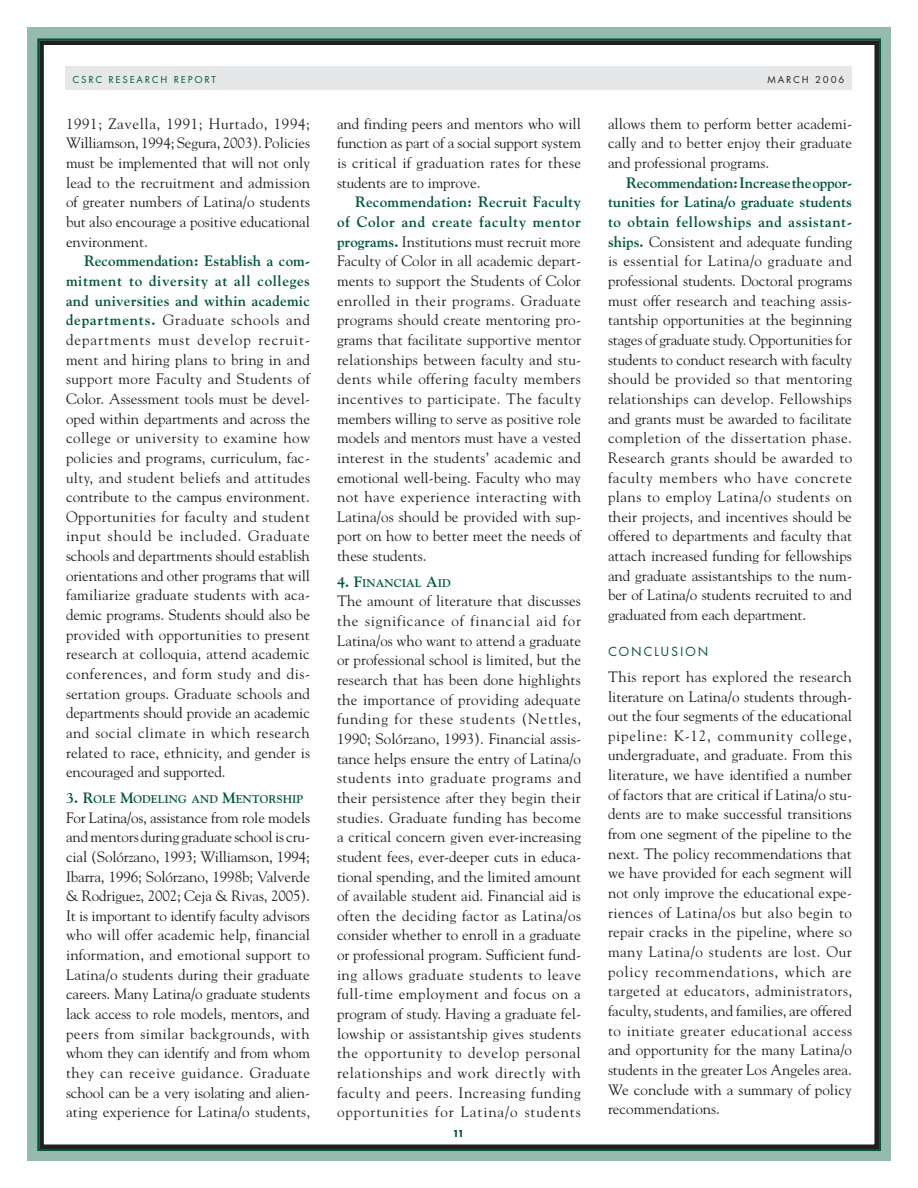
<style>
.page{position:relative;width:918px;height:1188px;background:#fff}
.page>*{position:absolute;margin:0;border:0;box-sizing:border-box;transform-origin:0 0}
._01body_no_ind{font:15px/19.6px "Goudy";letter-spacing:.005em;color:#231f20;text-align:justify}
._01body{font:15px/19.6px "Goudy";color:#231f20;text-align:justify}
._02sub1{font:13.8px "Futura T";letter-spacing:.125em;color:#005838}
._02sub2{font:700 11.1px "Goudy";color:#005838}
.t1{font:10.5px "Futura T";letter-spacing:.175em;color:#005838}
.t2{font:10.5px "Futura T";letter-spacing:.17em;color:#231f20}
.t3{font:700 10.5px "Futura T";color:#005838}
.s1{font-weight:700;color:#005838}
.s2{font-size:14.85px}
</style>
<div class="page">
<div style="left:65px;top:66px;width:787px;height:24px;background:#e6e7e9"></div>
<div style="left:27px;top:27px;width:864px;height:1134px;border:12px solid #95bbaf"></div>
<div style="left:39px;top:40px;width:840px;height:1109px;border:4px solid #231f20"></div>
<p class="t1" style="left:73px;top:74px;width:44px">CSRCRESEAR</p>
<p class="t1" style="left:152px;top:74px;width:50px">CH RE PORT</p>
<p class="t2" style="left:767px;top:74px;width:79px">M ARC H 2006</p>
<p class="_01body_no_ind" style="left:66px;top:113px;width:246px">1991; Zavella, 1991; Hurtado, 1994; Williamson, 1994; Segura, 2003). Policies must be implemented that will not only lead to the recruitment and admission of greater numbers of Latina/o students but also encourage a positive educational environment.</p>
<p class="_01body" style="left:66px;top:251px;width:246px;text-indent:18px"><span class="s1">Recommendation: Establish a com&shy;mitment to diversity at all colleges and universities and within academic departments.</span> Graduate schools and departments must develop recruit&shy;ment and hiring plans to bring in and support more Faculty and Students of Color. Assessment tools must be devel&shy;oped within departments and across the college or university to examine how policies and programs, curriculum, fac&shy;ulty, and student beliefs and attitudes contribute to the campus environment.<br>Opportunities for faculty and student input should be included. Graduate schools and departments should establish orientations and other programs that will familiarize graduate students with aca&shy;demic programs. Students should also be provided with opportunities to present research at colloquia, attend academic conferences, and form study and dis&shy;sertation groups. Graduate schools and departments should provide an academic and social climate in which research related to race, ethnicity, and gender is encouraged and supported.</p>
<p class="_02sub2" style="left:66px;top:792px;width:239px"><span class="s2">3. R</span>ole <span class="s2">M</span>odeling and <span class="s2">M</span>entorship</p>
<p class="_01body_no_ind" style="left:66px;top:807px;width:246px">For Latina/os, assistance from role models and mentors during graduate school is cru&shy;cial (Solórzano, 1993; Williamson, 1994; Ibarra, 1996; Solórzano, 1998b; Valverde &amp; Rodriguez, 2002; Ceja &amp; Rivas, 2005).<br>It is important to identify faculty advisors who will offer academic help, financial information, and emotional support to Latina/o students during their graduate careers. Many Latina/o graduate students lack access to role models, mentors, and peers from similar backgrounds, with whom they can identify and from whom they can receive guidance. Graduate school can be a very isolating and alien&shy;ating experience for Latina/o students,</p>
<p class="_01body_no_ind" style="left:337px;top:113px;width:246px">and finding peers and mentors who will function as part of a social support system is critical if graduation rates for these students are to improve.</p>
<p class="_01body" style="left:337px;top:192px;width:246px;text-indent:18px"><span class="s1">Recommendation: Recruit Faculty of Color and create faculty mentor programs.</span> Institutions must recruit more Faculty of Color in all academic depart&shy;ments to support the Students of Color enrolled in their programs. Graduate programs should create mentoring pro&shy;grams that facilitate supportive mentor relationships between faculty and stu&shy;dents while offering faculty members incentives to participate. The faculty members willing to serve as positive role models and mentors must have a vested interest in the students’ academic and emotional well-being. Faculty who may not have experience interacting with Latina/os should be provided with sup&shy;port on how to better meet the needs of these students.</p>
<p class="_02sub2" style="left:337px;top:576px;width:115px"><span class="s2">4. F</span>inancial <span class="s2">A</span>id</p>
<p class="_01body_no_ind" style="left:337px;top:591px;width:246px">The amount of literature that discusses the significance of financial aid for Latina/os who want to attend a graduate or professional school is limited, but the research that has been done highlights the importance of providing adequate funding for these students (Nettles, 1990; Solórzano, 1993). Financial assis&shy;tance helps ensure the entry of Latina/o students into graduate programs and their persistence after they begin their studies. Graduate funding has become a critical concern given ever-increasing student fees, ever-deeper cuts in educa&shy;tional spending, and the limited amount of available student aid. Financial aid is often the deciding factor as Latina/os consider whether to enroll in a graduate or professional program. Sufficient fund&shy;ing allows graduate students to leave full-time employment and focus on a program of study. Having a graduate fel&shy;lowship or assistantship gives students the opportunity to develop personal relationships and work directly with faculty and peers. Increasing funding opportunities for Latina/o students</p>
<p class="t3" style="left:453px;top:1127px;width:13px">11</p>
<p class="_01body_no_ind" style="left:608px;top:113px;width:246px">allows them to perform better academi&shy;cally and to better enjoy their graduate and professional programs.</p>
<p class="_01body" style="left:608px;top:172px;width:246px;text-indent:18px"><span class="s1">Recommendation: Increase the op-por&shy;tunities for Latina/o graduate students to obtain fellowships and assistant&shy;ships.</span> Consistent and adequate funding is essential for Latina/o graduate and professional students. Doctoral programs must offer research and teaching assis&shy;tantship opportunities at the beginning stages of graduate study. Opportunities for students to conduct research with faculty should be provided so that mentoring relationships can develop. Fellowships and grants must be awarded to facilitate completion of the dissertation phase.<br>Research grants should be awarded to faculty members who have concrete plans to employ Latina/o students on their projects, and incentives should be offered to departments and faculty that attach increased funding for fellowships and graduate assistantships to the num&shy;ber of Latina/o students recruited to and graduated from each department.</p>
<p class="_02sub1" style="left:608px;top:644px;width:102px">CONCLUSION</p>
<p class="_01body_no_ind" style="left:608px;top:666px;width:246px">This report has explored the research literature on Latina/o students through&shy;out the four segments of the educational pipeline: K-12, community college, undergraduate, and graduate. From this literature, we have identified a number of factors that are critical if Latina/o stu&shy;dents are to make successful transitions from one segment of the pipeline to the next. The policy recommendations that we have provided for each segment will not only improve the educational expe&shy;riences of Latina/os but also begin to repair cracks in the pipeline, where so many Latina/o students are lost. Our policy recommendations, which are targeted at educators, administrators, faculty, students, and families, are offered to initiate greater educational access and opportunity for the many Latina/o students in the greater Los Angeles area.<br>We conclude with a summary of policy recommendations.</p>
</div>
